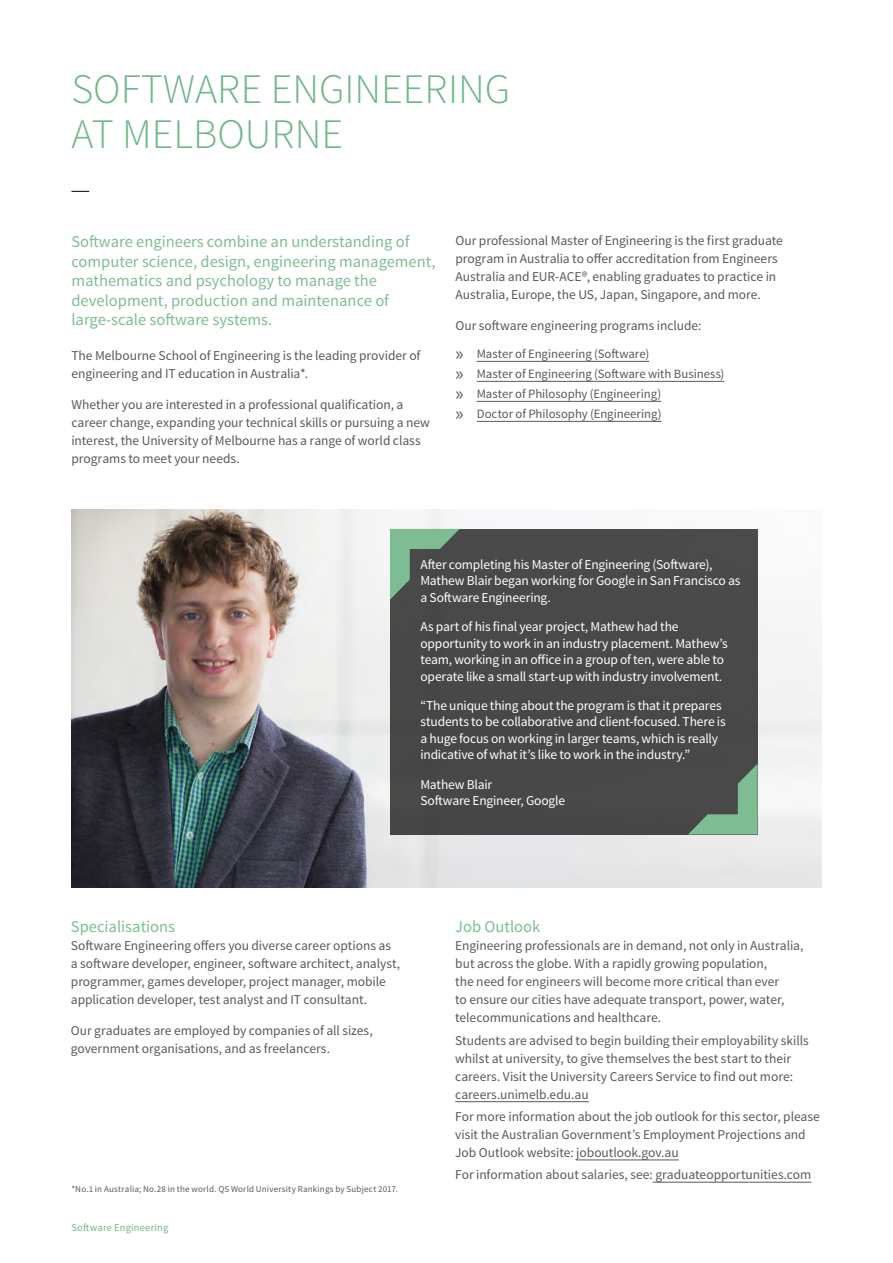
<style>
.page{position:relative;width:893px;height:1263px;background:#fff}
.page>*{position:absolute;margin:0;border:0;box-sizing:border-box;transform-origin:0 0}
.t1{font:300 42px/45px "Source Sans Pro";color:#70b789}
.t2{font:16.5px/19.5px "Source Sans Pro";color:#7ebd93}
.t3{font:13.5px/18px "Source Sans Pro";letter-spacing:-.005em;color:#59595b}
.t4{font:13.5px/16.5px "Source Sans Pro";letter-spacing:-.015em;color:#fff}
.t5{font:12.75px/20px "Source Sans Pro";color:#59595b}
.t6{font:10.5px "Source Sans Pro";letter-spacing:.015em;color:#70b789}
.t7{font:9px "Source Sans Pro";letter-spacing:.02em;color:#59595b}
.s1{font-family:"Myriad Pro";font-size:19.5px}
</style>
<div class="page">
<svg style="left:71px;top:191px;width:18px;height:1px"></svg>
<hr style="left:477px;top:361px;width:172px;height:1px;background:#59595b">
<hr style="left:477px;top:381px;width:247px;height:1px;background:#59595b">
<hr style="left:477px;top:401px;width:184px;height:1px;background:#59595b">
<hr style="left:477px;top:421px;width:184px;height:1px;background:#59595b">
<img style="left:71px;top:509px;width:750px;height:378px">
<hr style="left:455px;top:1101px;width:134px;height:1px;background:#59595b">
<hr style="left:576px;top:1160px;width:103px;height:1px;background:#59595b">
<hr style="left:653px;top:1182px;width:158px;height:1px;background:#59595b">
<div style="left:390px;top:529px;width:368px;height:305px;background:#494949"></div>
<svg style="left:390px;top:529px;width:70px;height:71px"></svg>
<svg style="left:688px;top:764px;width:70px;height:70px"></svg>
<h1 class="t1" style="left:71px;top:67px;width:440px">SOFTWARE ENGINEERING<br>AT MELBOURNE</h1>
<p class="t2" style="left:71px;top:232px;width:366px">Software engineers combine an understanding of computer science, design, engineering management, mathematics and psychology to manage the development, production and maintenance of large-scale software systems.</p>
<p class="t3" style="left:71px;top:347px;width:350px">The Melbourne School of Engineering is the leading provider of engineering and IT education in Australia*.</p>
<p class="t3" style="left:71px;top:396px;width:360px">Whether you are interested in a professional qualification, a career change, expanding your technical skills or pursuing a new interest, the University of Melbourne has a range of world class programs to meet your needs.</p>
<p class="t3" style="left:455px;top:232px;width:329px">Our professional Master of Engineering is the first graduate program in Australia to offer accreditation from Engineers Australia and EUR-ACE®, enabling graduates to practice in Australia, Europe, the US, Japan, Singapore, and more.</p>
<p class="t3" style="left:455px;top:317px;width:248px">Our software engineering programs include:</p>
<p class="t5" style="left:455px;top:344px;width:271px"><span class="s1">»</span> Master of Engineering (Software)<br><span class="s1">»</span> Master of Engineering (Software with Business) <span class="s1">»</span> Master of Philosophy (Engineering)<br><span class="s1">»</span> Doctor of Philosophy (Engineering)</p>
<p class="t4" style="left:420px;top:556px;width:322px">After completing his Master of Engineering (Software),<br>Mathew Blair began working for Google in San Francisco as a Software Engineering.</p>
<p class="t4" style="left:420px;top:619px;width:309px">As part of his final year project, Mathew had the opportunity to work in an industry placement. Mathew’s team, working in an office in a group of ten, were able to operate like a small start-up with industry involvement.</p>
<p class="t4" style="left:420px;top:697px;width:307px">“The unique thing about the program is that it prepares students to be collaborative and client-focused. There is a huge focus on working in larger teams, which is really indicative of what it’s like to work in the industry.”</p>
<p class="t4" style="left:420px;top:776px;width:146px">Mathew Blair<br>Software Engineer, Google</p>
<p class="t2" style="left:71px;top:917px;width:106px">Specialisations</p>
<p class="t3" style="left:71px;top:937px;width:331px">Software Engineering offers you diverse career options as a software developer, engineer, software architect, analyst, programmer, games developer, project manager, mobile application developer, test analyst and IT consultant.</p>
<p class="t3" style="left:71px;top:1022px;width:303px">Our graduates are employed by companies of all sizes, government organisations, and as freelancers.</p>
<p class="t7" style="left:71px;top:1183px;width:328px">*No.1 in Australia; No.28 in the world. QS World University Rankings by Subject 2017.</p>
<p class="t6" style="left:71px;top:1221px;width:99px">Software Engineering</p>
<p class="t2" style="left:455px;top:917px;width:87px">Job Outlook</p>
<p class="t3" style="left:455px;top:937px;width:350px">Engineering professionals are in demand, not only in Australia, but across the globe. With a rapidly growing population,<br>the need for engineers will become more critical than ever<br>to ensure our cities have adequate transport, power, water, telecommunications and healthcare.</p>
<p class="t3" style="left:455px;top:1031px;width:355px">Students are advised to begin building their employability skills whilst at university, to give themselves the best start to their careers. Visit the University Careers Service to find out more: careers.unimelb.edu.au</p>
<p class="t3" style="left:455px;top:1108px;width:366px">For more information about the job outlook for this sector, please visit the Australian Government’s Employment Projections and<br>Job Outlook website: joboutlook.gov.au</p>
<p class="t3" style="left:455px;top:1166px;width:358px">For information about salaries, see: graduateopportunities.com</p>
</div>
